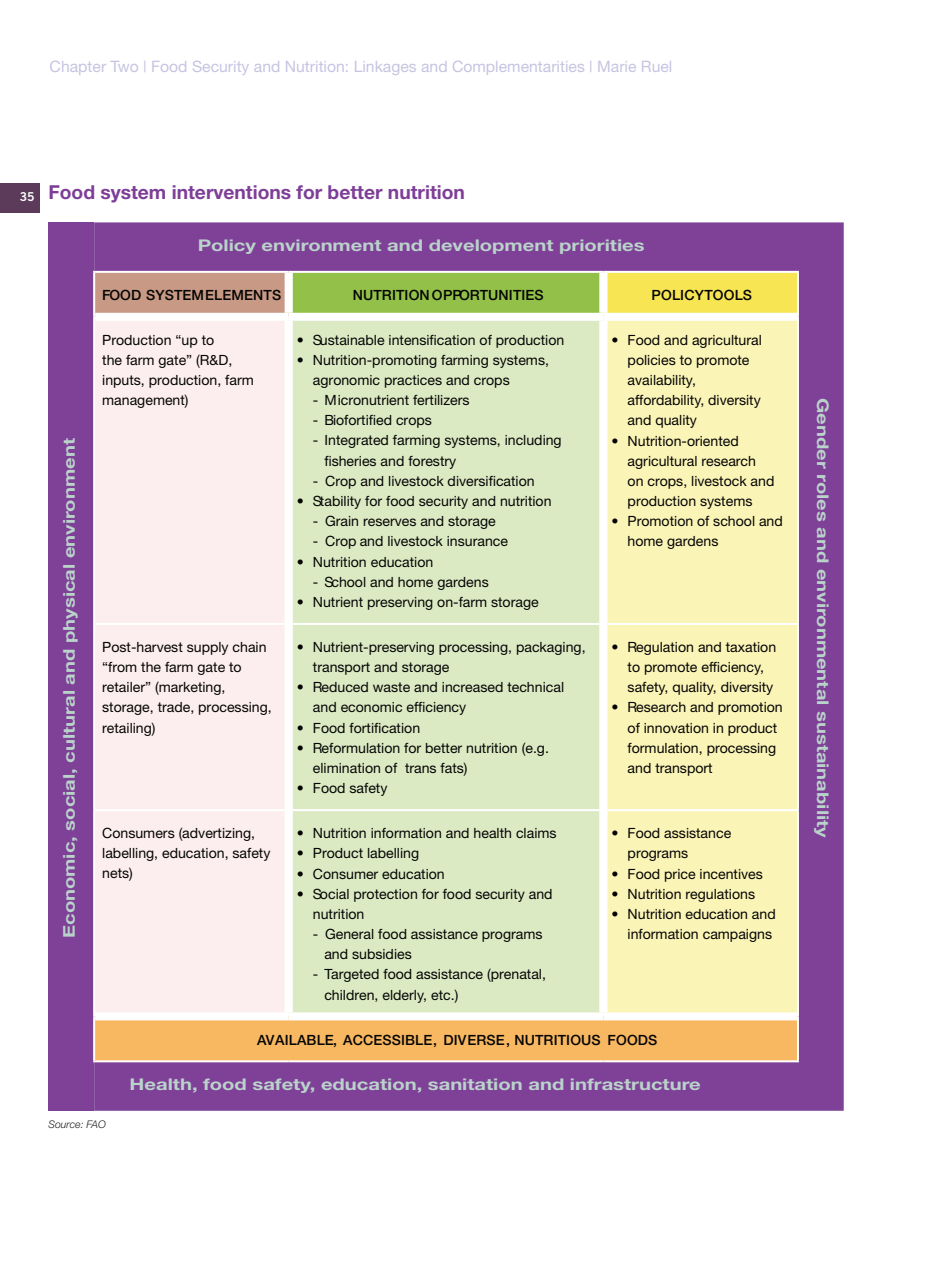
<style>
.page{position:relative;width:943px;height:1265px;background:#fff}
.page>*{position:absolute;margin:0;border:0;box-sizing:border-box;transform-origin:0 0}
.Text_bold_1{font:700 19.25px "Helvetica Neue";color:#7e3e98}
.t1{font:700 16.1px "Helvetica Neue";color:#bad3ca;scale:1.25 1}
.Chapter_details_page{font:15.75px "Helvetica Neue";color:#c6c4e1}
.t2{font:14.17px/20.1px "Helvetica Neue";color:#050504}
.t3{font:500 14.17px "Helvetica Neue";letter-spacing:.01em;color:#050504}
.Picture_caption-_cre{font:italic 300 10.5px "Helvetica Neue";color:#231f20}
</style>
<div class="page">
<div style="left:0;top:184px;width:40px;height:29px;background:#5b3a5a"></div>
<div style="left:48px;top:222px;width:46px;height:889px;background:#7f4098"></div>
<div style="left:94px;top:222px;width:749px;height:889px;background:#7f4098"></div>
<div style="left:94px;top:272px;width:195px;height:45px;background:#c89985"></div>
<div style="left:289px;top:272px;width:314px;height:45px;background:#92c048"></div>
<div style="left:603px;top:272px;width:195px;height:45px;background:#f7e554"></div>
<div style="left:95px;top:321px;width:189px;height:691px;background:#fceeee"></div>
<div style="left:293px;top:321px;width:306px;height:691px;background:#dceac4"></div>
<div style="left:607px;top:321px;width:190px;height:691px;background:#fbf4b7"></div>
<div style="left:94px;top:1016px;width:704px;height:45px;background:#f8b761"></div>
<hr style="left:95px;top:623px;width:189px;height:2px;background:#fff">
<hr style="left:293px;top:623px;width:306px;height:2px;background:#fff">
<hr style="left:607px;top:623px;width:192px;height:2px;background:#fff">
<hr style="left:95px;top:809px;width:189px;height:2px;background:#fff">
<hr style="left:293px;top:809px;width:306px;height:2px;background:#fff">
<hr style="left:607px;top:809px;width:192px;height:2px;background:#fff">
<div style="left:284px;top:273px;width:9px;height:40px;background:#fff"></div>
<div style="left:599px;top:273px;width:8px;height:40px;background:#fff"></div>
<div style="left:284px;top:321px;width:9px;height:303px;background:#fff"></div>
<div style="left:599px;top:321px;width:8px;height:303px;background:#fff"></div>
<div style="left:284px;top:624px;width:9px;height:186px;background:#fff"></div>
<div style="left:599px;top:624px;width:8px;height:186px;background:#fff"></div>
<div style="left:284px;top:810px;width:9px;height:202px;background:#fff"></div>
<div style="left:599px;top:810px;width:8px;height:202px;background:#fff"></div>
<div style="left:95px;top:313px;width:194px;height:8px;background:#fff"></div>
<div style="left:289px;top:313px;width:314px;height:8px;background:#fff"></div>
<div style="left:603px;top:313px;width:194px;height:8px;background:#fff"></div>
<div style="left:95px;top:1012px;width:194px;height:8px;background:#fff"></div>
<div style="left:289px;top:1012px;width:314px;height:8px;background:#fff"></div>
<div style="left:603px;top:1012px;width:194px;height:8px;background:#fff"></div>
<hr style="left:93px;top:273px;width:2px;height:44px;background:#fff">
<hr style="left:93px;top:317px;width:2px;height:307px;background:#fff">
<hr style="left:93px;top:624px;width:2px;height:186px;background:#fff">
<hr style="left:93px;top:810px;width:2px;height:206px;background:#fff">
<hr style="left:93px;top:1016px;width:2px;height:44px;background:#fff">
<hr style="left:93px;top:1060px;width:196px;height:2px;background:#fff">
<hr style="left:289px;top:1060px;width:314px;height:2px;background:#fff">
<hr style="left:603px;top:1060px;width:196px;height:2px;background:#fff">
<hr style="left:93px;top:271px;width:196px;height:2px;background:#fff">
<hr style="left:289px;top:271px;width:314px;height:2px;background:#fff">
<hr style="left:603px;top:271px;width:196px;height:2px;background:#fff">
<hr style="left:797px;top:273px;width:2px;height:44px;background:#fff">
<hr style="left:797px;top:317px;width:2px;height:306px;background:#fff">
<hr style="left:797px;top:625px;width:2px;height:184px;background:#fff">
<hr style="left:797px;top:811px;width:2px;height:205px;background:#fff">
<hr style="left:797px;top:1016px;width:2px;height:44px;background:#fff">
<p class="Chapter_details_page" style="left:50px;top:57px;width:624px">Chapter Two | Food Security and Nutrition: Linkages and Complementarities | Marie Ruel</p>
<p class="Text_bold_1" style="left:20px;top:180px;width:446px"><sub>35</sub> Food system interventions for better nutrition</p>
<p class="t1" style="left:59px;top:938px;width:401px;rotate:-90deg">Economic, social, cultural and physical environment</p>
<p class="t1" style="left:198px;top:235px;width:359px">Policy environment and development priorities</p>
<p class="t3" style="left:102px;top:286px;width:180px">FOOD SYSTEMELEMENTS</p>
<p class="t3" style="left:353px;top:286px;width:192px">NUTRITIONOPPORTUNITIES</p>
<p class="t3" style="left:651px;top:286px;width:102px">POLICYTOOLS</p>
<p class="t2" style="left:102px;top:329px;width:153px">Production “up to<br>the farm gate” (R&amp;D, inputs, production, farm management)</p>
<p class="t2" style="left:297px;top:329px;width:269px">• Sustainable intensification of production</p>
<p class="t2" style="left:627px;top:329px;width:136px;text-indent:-16px">• Food and agricultural policies to promote availability, affordability, diversity and quality</p>
<p class="t2" style="left:627px;top:430px;width:148px;text-indent:-16px">• Nutrition-oriented agricultural research on crops, livestock and production systems</p>
<p class="t2" style="left:627px;top:511px;width:157px;text-indent:-16px">• Promotion of school and home gardens</p>
<p class="t2" style="left:313px;top:349px;width:237px;text-indent:-16px">• Nutrition-promoting farming systems, agronomic practices and crops</p>
<p class="t2" style="left:313px;top:390px;width:158px">- Micronutrient fertilizers</p>
<p class="t2" style="left:313px;top:410px;width:120px">- Biofortified crops</p>
<p class="t2" style="left:324px;top:430px;width:239px;text-indent:-11px">- Integrated farming systems, including fisheries and forestry</p>
<p class="t2" style="left:313px;top:470px;width:223px">- Crop and livestock diversification</p>
<p class="t2" style="left:297px;top:491px;width:256px">• Stability for food security and nutrition</p>
<p class="t2" style="left:313px;top:511px;width:184px">- Grain reserves and storage</p>
<p class="t2" style="left:313px;top:531px;width:197px">- Crop and livestock insurance</p>
<p class="t2" style="left:297px;top:551px;width:138px">• Nutrition education</p>
<p class="t2" style="left:313px;top:571px;width:177px">- School and home gardens</p>
<p class="t2" style="left:297px;top:592px;width:243px">• Nutrient preserving on-farm storage</p>
<p class="t2" style="left:102px;top:637px;width:171px">Post-harvest supply chain “from the farm gate to retailer” (marketing, storage, trade, processing, retailing)</p>
<p class="t2" style="left:313px;top:637px;width:274px;text-indent:-16px">• Nutrient-preserving processing, packaging, transport and storage</p>
<p class="t2" style="left:313px;top:677px;width:253px;text-indent:-16px">• Reduced waste and increased technical and economic efficiency</p>
<p class="t2" style="left:297px;top:717px;width:125px">• Food fortification</p>
<p class="t2" style="left:313px;top:737px;width:237px;text-indent:-16px">• Reformulation for better nutrition (e.g. elimination of trans fats)</p>
<p class="t2" style="left:297px;top:778px;width:92px">• Food safety</p>
<p class="t2" style="left:102px;top:823px;width:170px">Consumers (advertizing, labelling, education, safety nets)</p>
<p class="t2" style="left:297px;top:823px;width:261px">• Nutrition information and health claims</p>
<p class="t2" style="left:297px;top:843px;width:124px">• Product labelling</p>
<p class="t2" style="left:297px;top:863px;width:149px">• Consumer education</p>
<p class="t2" style="left:313px;top:883px;width:241px;text-indent:-16px">• Social protection for food security and nutrition</p>
<p class="t2" style="left:324px;top:924px;width:220px;text-indent:-11px">- General food assistance programs and subsidies</p>
<p class="t2" style="left:324px;top:964px;width:223px;text-indent:-11px">- Targeted food assistance (prenatal, children, elderly, etc.)</p>
<p class="t2" style="left:627px;top:637px;width:150px;text-indent:-16px">• Regulation and taxation to promote efficiency, safety, quality, diversity</p>
<p class="t2" style="left:627px;top:697px;width:157px;text-indent:-16px">• Research and promotion of innovation in product formulation, processing and transport</p>
<p class="t2" style="left:627px;top:823px;width:105px;text-indent:-16px">• Food assistance programs</p>
<p class="t2" style="left:611px;top:863px;width:153px">• Food price incentives</p>
<p class="t2" style="left:611px;top:883px;width:145px">• Nutrition regulations</p>
<p class="t2" style="left:611px;top:904px;width:166px;text-align:right">• Nutrition education and information campaigns</p>
<p class="t3" style="left:257px;top:1031px;width:402px">AVAILABLE, ACCESSIBLE, DIVERSE, NUTRITIOUS FOODS</p>
<p class="t1" style="left:130px;top:1074px;width:458px">Health, food safety, education, sanitation and infrastructure</p>
<p class="Picture_caption-_cre" style="left:48px;top:1118px;width:59px">Source: FAO</p>
<p class="t1" style="left:833px;top:398px;width:353px;rotate:90deg">Gender roles and environmental sustainability</p>
</div>
